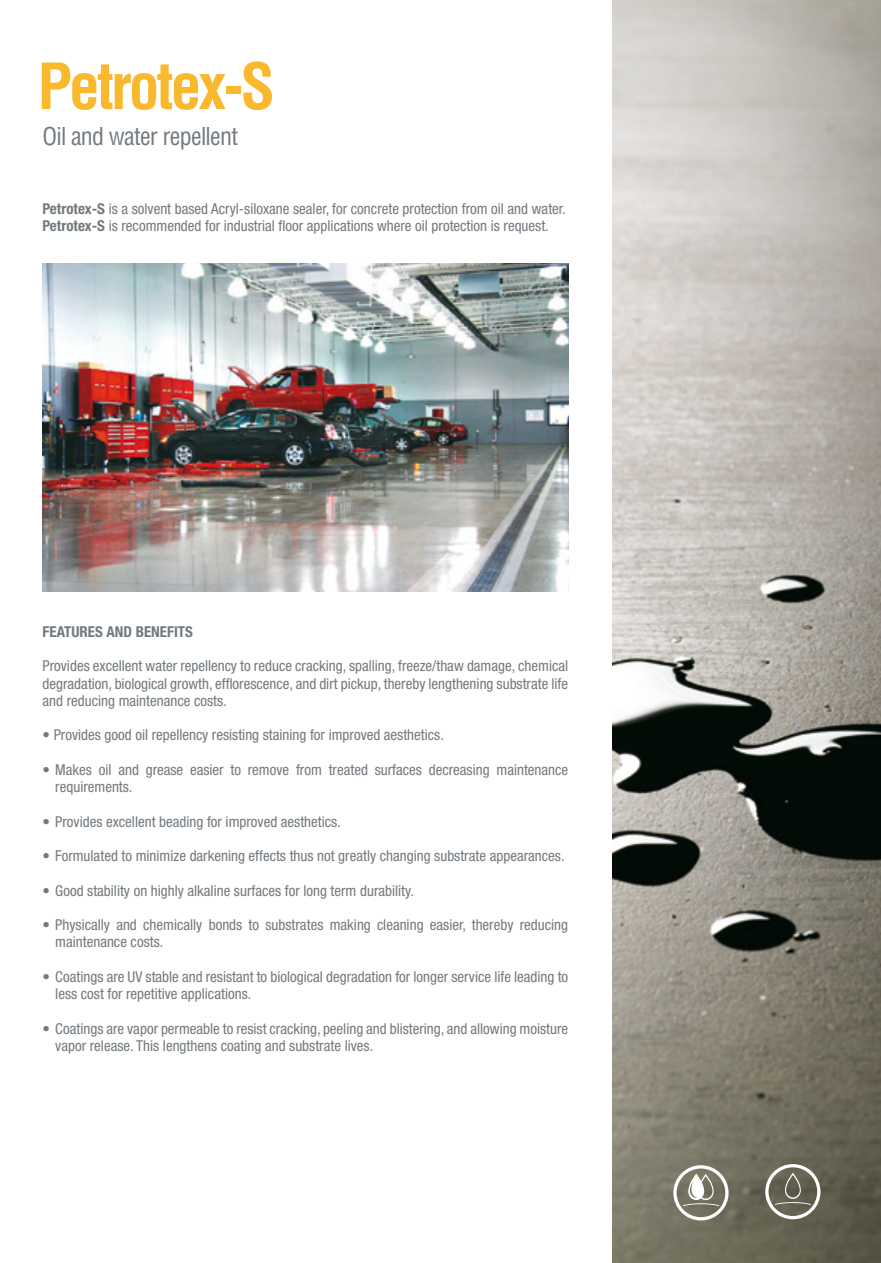
<style>
.page{position:relative;width:881px;height:1263px;background:#fff}
.page>*{position:absolute;margin:0;border:0;box-sizing:border-box;transform-origin:0 0}
.t1{font:700 condensed 61.95px "Helvetica";letter-spacing:-.05em;color:#fab82d}
.t2{font:condensed 24px "Helvetica";letter-spacing:-.03em;color:#72797e}
.t3{font:condensed 15px/17.2px "Helvetica Neue";color:#72797e}
.t4{font:700 condensed 15px "Helvetica Neue";color:#72797e}
.s1{font-weight:700}
</style>
<div class="page">
<img style="left:612px;top:0;width:268px;height:1263px">
<img style="left:43px;top:264px;width:525px;height:327px">
<svg style="left:673px;top:1165px;width:55px;height:55px"></svg>
<svg style="left:765px;top:1164px;width:55px;height:55px;background:#838274"></svg>
<h1 class="t1" style="left:38px;top:48px;width:239px">Petrotex-S</h1>
<h2 class="t2" style="left:43px;top:121px;width:197px">Oil and water repellent</h2>
<p class="t3" style="left:43px;top:200px;width:524px"><span class="s1">PETROTEX-S</span> is a solvent based Acryl-siloxane sealer, for concrete protection from oil and water.<br><span class="s1">PETROTEX-S</span> is recommended for industrial floor applications where oil protection is request.</p>
<p class="t4" style="left:43px;top:622px;width:151px">FEATURES AND BENEFITS</p>
<p class="t3" style="left:43px;top:657px;width:527px;text-align:justify">Provides excellent water repellency to reduce cracking, spalling, freeze/thaw damage, chemical degradation, biological growth, efflorescence, and dirt pickup, thereby lengthening substrate life and reducing maintenance costs.</p>
<p class="t3" style="left:43px;top:726px;width:403px">• Provides good oil repellency resisting staining for improved aesthetics.</p>
<p class="t3" style="left:55px;top:761px;width:514px;text-indent:-13px">• Makes oil and grease easier to remove from treated surfaces decreasing maintenance requirements.</p>
<p class="t3" style="left:43px;top:812px;width:300px">• Provides excellent beading for improved aesthetics.</p>
<p class="t3" style="left:43px;top:847px;width:523px">• Formulated to minimize darkening effects thus not greatly changing substrate appearances.</p>
<p class="t3" style="left:43px;top:881px;width:373px">• Good stability on highly alkaline surfaces for long term durability.</p>
<p class="t3" style="left:55px;top:916px;width:514px;text-indent:-13px">• Physically and chemically bonds to substrates making cleaning easier, thereby reducing maintenance costs.</p>
<p class="t3" style="left:55px;top:968px;width:514px;text-indent:-13px">• Coatings are UV stable and resistant to biological degradation for longer service life leading to less cost for repetitive applications.</p>
<p class="t3" style="left:55px;top:1019px;width:514px;text-indent:-13px">• Coatings are vapor permeable to resist cracking, peeling and blistering, and allowing moisture vapor release. This lengthens coating and substrate lives.</p>
</div>
